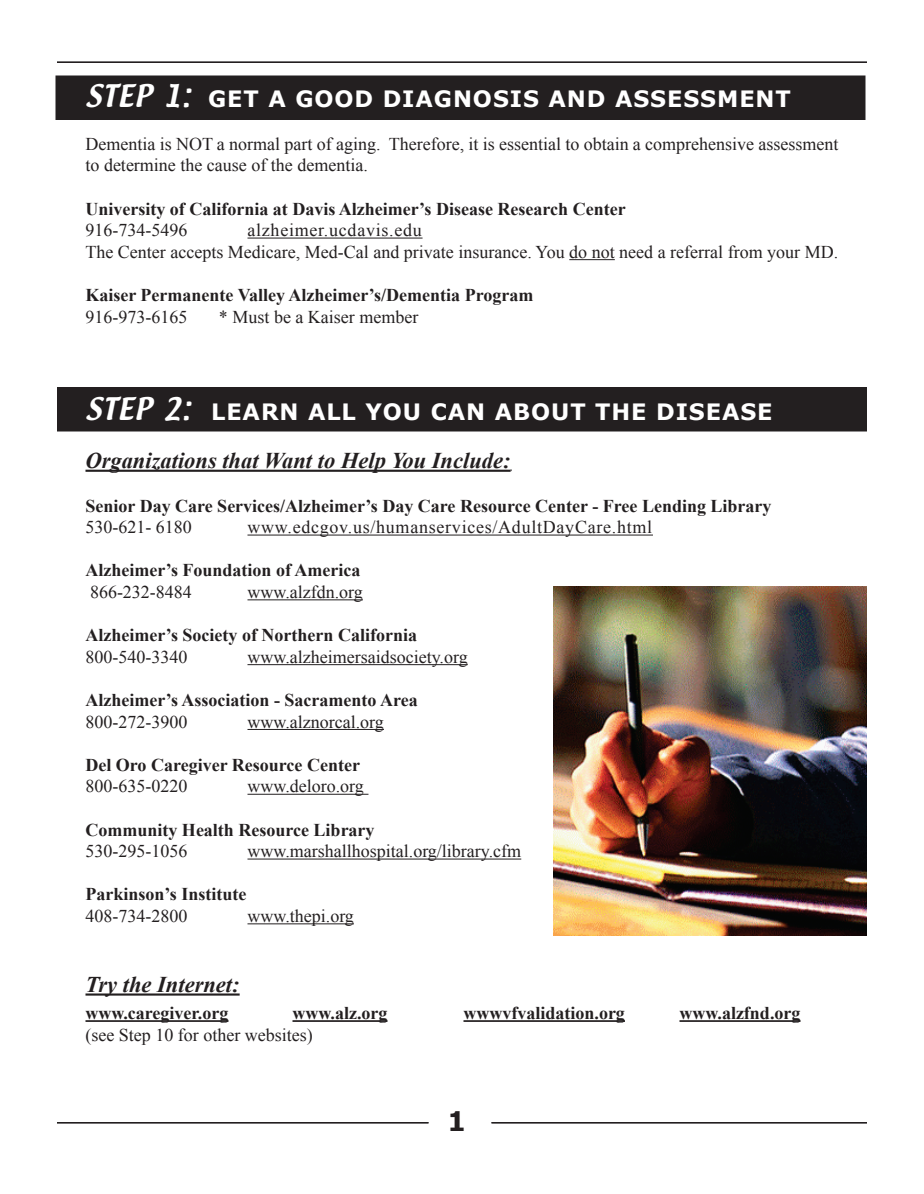
<style>
.page{position:relative;width:924px;height:1194px;background:#fff}
.page>*{position:absolute;margin:0;border:0;box-sizing:border-box;transform-origin:0 0}
.t1{font:700 27px "Verdana";color:#231f20}
.t2{font:700 22.5px "Verdana";letter-spacing:.04em;color:#fff}
.t3{font:italic 700 22.5px "Times New Roman";color:#231f20}
.t4{font:18px/21.6px "Times New Roman";color:#231f20}
.t5{font:700 18px "Times New Roman";color:#231f20}
.t6{font:18px "Times New Roman";letter-spacing:.04em;color:#231f20}
.s1{font-family:"Textile";font-weight:400;font-size:27px}
</style>
<div class="page">
<div style="left:58px;top:388px;width:808px;height:43px;background:#231f20"></div>
<div style="left:57px;top:387px;width:810px;height:45px;border:2px solid #231f20"></div>
<div style="left:56px;top:76px;width:809px;height:43px;background:#231f20"></div>
<div style="left:56px;top:76px;width:810px;height:44px;border:2px solid #231f20"></div>
<hr style="left:248px;top:238px;width:175px;height:1px;background:#231f20">
<hr style="left:569px;top:259px;width:46px;height:1px;background:#231f20">
<hr style="left:86px;top:470px;width:425px;height:2px;background:#231f20">
<hr style="left:248px;top:535px;width:405px;height:1px;background:#231f20">
<hr style="left:248px;top:599px;width:115px;height:1px;background:#231f20">
<hr style="left:248px;top:664px;width:220px;height:1px;background:#231f20">
<hr style="left:248px;top:729px;width:136px;height:1px;background:#231f20">
<hr style="left:248px;top:794px;width:120px;height:1px;background:#231f20">
<hr style="left:248px;top:859px;width:273px;height:1px;background:#231f20">
<hr style="left:248px;top:923px;width:106px;height:1px;background:#231f20">
<hr style="left:86px;top:993px;width:154px;height:3px;background:#231f20">
<hr style="left:86px;top:1020px;width:142px;height:2px;background:#231f20">
<hr style="left:292px;top:1020px;width:95px;height:2px;background:#231f20">
<hr style="left:464px;top:1020px;width:161px;height:2px;background:#231f20">
<hr style="left:680px;top:1020px;width:120px;height:2px;background:#231f20">
<hr style="left:491px;top:1122px;width:376px;height:2px;background:#231f20">
<hr style="left:57px;top:1122px;width:372px;height:2px;background:#231f20">
<hr style="left:57px;top:62px;width:810px;height:1px;background:#231f20">
<img style="left:554px;top:586px;width:313px;height:350px">
<p class="t2" style="left:86px;top:84px;width:707px"><span class="s1">STEP 1:</span> GET A GOOD DIAGNOSIS AND ASSESSMENT</p>
<p class="t4" style="left:86px;top:133px;width:754px">Dementia is NOT a normal part of aging. Therefore, it is essential to obtain a comprehensive assessment to determine the cause of the dementia.</p>
<p class="t5" style="left:86px;top:198px;width:542px">University of California at Davis Alzheimer’s Disease Research Center</p>
<p class="t4" style="left:86px;top:219px;width:103px">916-734-5496</p>
<p class="t4" style="left:86px;top:219px;width:754px;text-indent:162px">alzheimer.ucdavis.edu<br>The Center accepts Medicare, Med-Cal and private insurance. You do not need a referral from your MD.</p>
<p class="t5" style="left:86px;top:284px;width:449px">Kaiser Permanente Valley Alzheimer’s/Dementia Program</p>
<p class="t4" style="left:86px;top:305px;width:103px">916-973-6165</p>
<p class="t4" style="left:219px;top:305px;width:201px">* Must be a Kaiser member</p>
<p class="t2" style="left:86px;top:397px;width:689px"><span class="s1">STEP 2:</span> LEARN ALL YOU CAN ABOUT THE DISEASE</p>
<p class="t3" style="left:85px;top:448px;width:427px">Organizations that Want to Help You Include:</p>
<p class="t5" style="left:86px;top:495px;width:688px">Senior Day Care Services/Alzheimer’s Day Care Resource Center - Free Lending Library</p>
<p class="t4" style="left:86px;top:516px;width:108px">530-621- 6180</p>
<p class="t6" style="left:248px;top:517px;width:406px">www.edcgov.us/humanservices/AdultDayCare.html</p>
<p class="t5" style="left:86px;top:560px;width:277px">Alzheimer’s Foundation of America</p>
<p class="t4" style="left:90px;top:581px;width:103px">866-232-8484</p>
<p class="t4" style="left:248px;top:581px;width:117px">www.alzfdn.org</p>
<p class="t5" style="left:86px;top:625px;width:333px">Alzheimer’s Society of Northern California</p>
<p class="t4" style="left:86px;top:646px;width:103px">800-540-3340</p>
<p class="t4" style="left:248px;top:646px;width:222px">www.alzheimersaidsociety.org</p>
<p class="t5" style="left:86px;top:689px;width:334px">Alzheimer’s Association - Sacramento Area</p>
<p class="t4" style="left:86px;top:710px;width:103px">800-272-3900</p>
<p class="t4" style="left:248px;top:710px;width:138px">www.alznorcal.org</p>
<p class="t5" style="left:86px;top:754px;width:276px">Del Oro Caregiver Resource Center</p>
<p class="t4" style="left:86px;top:775px;width:103px">800-635-0220</p>
<p class="t4" style="left:248px;top:775px;width:118px">www.deloro.org</p>
<p class="t5" style="left:86px;top:819px;width:291px">Community Health Resource Library</p>
<p class="t4" style="left:86px;top:840px;width:103px">530-295-1056</p>
<p class="t4" style="left:248px;top:840px;width:275px">www.marshallhospital.org/library.cfm</p>
<p class="t5" style="left:86px;top:884px;width:162px">Parkinson’s Institute</p>
<p class="t4" style="left:86px;top:905px;width:103px">408-734-2800</p>
<p class="t4" style="left:248px;top:905px;width:108px">www.thepi.org</p>
<p class="t3" style="left:86px;top:972px;width:156px">Try the Internet:</p>
<p class="t5" style="left:86px;top:1003px;width:144px">www.caregiver.org</p>
<p class="t5" style="left:293px;top:1003px;width:96px">www.alz.org</p>
<p class="t5" style="left:463px;top:1003px;width:163px">wwwvfvalidation.org</p>
<p class="t5" style="left:680px;top:1003px;width:122px">www.alzfnd.org</p>
<p class="t4" style="left:86px;top:1024px;width:229px">(see Step 10 for other websites)</p>
<h1 class="t1" style="left:447px;top:1104px;width:21px">1</h1>
</div>
